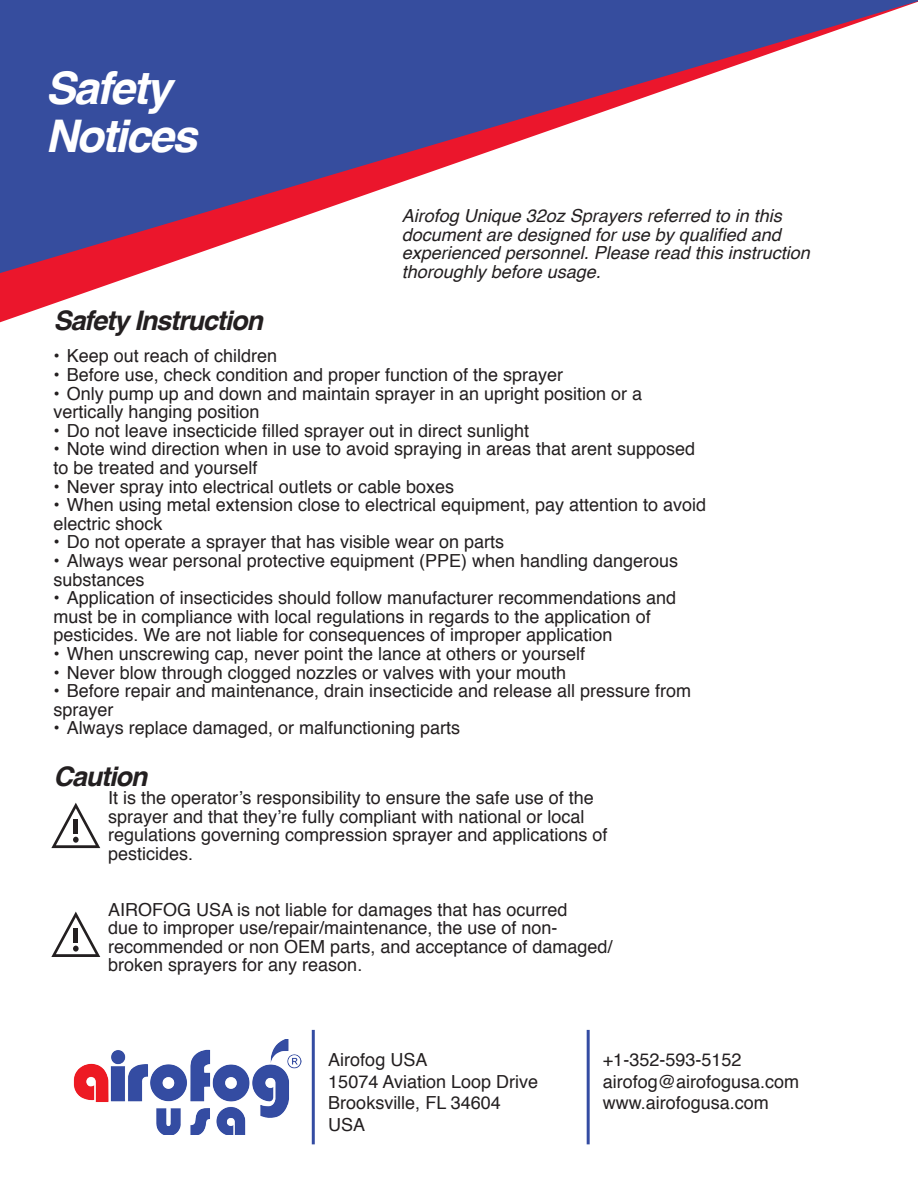
<style>
.page{position:relative;width:918px;height:1188px;background:#fff}
.page>*{position:absolute;margin:0;border:0;box-sizing:border-box;transform-origin:0 0}
.t1{font:italic 700 45px "Helvetica";letter-spacing:-.04em;color:#fff}
.t2{font:italic 700 27px "Helvetica";letter-spacing:-.04em;color:#231f20}
.t3{font:18px/18.6px "Helvetica";color:#231f20}
.t4{font:italic 18px/18.6px "Helvetica";color:#231f20}
</style>
<div class="page">
<img style="left:73px;top:1039px;width:229px;height:96px">
<hr style="left:312px;top:1030px;width:3px;height:114px;background:#344ca2">
<hr style="left:587px;top:1030px;width:3px;height:114px;background:#344ca2">
<svg style="left:0;top:274px;width:138px;height:49px"></svg>
<svg style="left:0;top:0;width:708px;height:274px;fill:#364d9e"></svg>
<svg style="left:708px;top:0;width:210px;height:75px"></svg>
<svg style="left:51px;top:803px;width:49px;height:45px"></svg>
<svg style="left:51px;top:912px;width:49px;height:45px"></svg>
<p class="t1" style="left:45px;top:51px;width:128px">Safety</p>
<p class="t1" style="left:45px;top:99px;width:153px">Notices</p>
<p class="t2" style="left:53px;top:299px;width:211px">Safety Instruction</p>
<p class="t4" style="left:402px;top:207px;width:410px">Airofog Unique 32oz Sprayers referred to in this document are designed for use by qualified and experienced personnel. Please read this instruction thoroughly before usage.</p>
<p class="t3" style="left:53px;top:347px;width:225px">• Keep out reach of children</p>
<p class="t3" style="left:53px;top:366px;width:511px">• Before use, check condition and proper function of the sprayer</p>
<p class="t3" style="left:53px;top:385px;width:590px">• Only pump up and down and maintain sprayer in an upright position or a vertically hanging position</p>
<p class="t3" style="left:53px;top:422px;width:477px">• Do not leave insecticide filled sprayer out in direct sunlight</p>
<p class="t3" style="left:53px;top:440px;width:643px">• Note wind direction when in use to avoid spraying in areas that arent supposed to be treated and yourself</p>
<p class="t3" style="left:53px;top:478px;width:402px">• Never spray into electrical outlets or cable boxes</p>
<p class="t3" style="left:53px;top:496px;width:654px">• When using metal extension close to electrical equipment, pay attention to avoid electric shock</p>
<p class="t3" style="left:53px;top:533px;width:452px">• Do not operate a sprayer that has visible wear on parts</p>
<p class="t3" style="left:53px;top:552px;width:626px">• Always wear personal protective equipment (PPE) when handling dangerous substances</p>
<p class="t3" style="left:53px;top:589px;width:624px">• Application of insecticides should follow manufacturer recommendations and must be in compliance with local regulations in regards to the application of pesticides. We are not liable for consequences of improper application</p>
<p class="t3" style="left:53px;top:645px;width:533px">• When unscrewing cap, never point the lance at others or yourself</p>
<p class="t3" style="left:53px;top:664px;width:514px">• Never blow through clogged nozzles or valves with your mouth</p>
<p class="t3" style="left:53px;top:682px;width:639px">• Before repair and maintenance, drain insecticide and release all pressure from sprayer</p>
<p class="t3" style="left:53px;top:719px;width:408px">• Always replace damaged, or malfunctioning parts</p>
<p class="t2" style="left:53px;top:754px;width:96px">Caution</p>
<p class="t3" style="left:108px;top:789px;width:501px">It is the operator’s responsibility to ensure the safe use of the sprayer and that they’re fully compliant with national or local regulations governing compression sprayer and applications of pesticides.</p>
<p class="t3" style="left:108px;top:901px;width:506px">AIROFOG USA is not liable for damages that has ocurred<br>due to improper use/repair/maintenance, the use of non&shy;recommended or non OEM parts, and acceptance of damaged/ broken sprayers for any reason.</p>
<p class="t3" style="left:328px;top:1049px;width:211px;line-height:21.6px">Airofog USA<br>15074 Aviation Loop Drive<br>Brooksville, FL 34604<br>USA</p>
<p class="t3" style="left:603px;top:1049px;width:198px;line-height:21.6px">+1-352-593-5152 airofog@airofogusa.com www.airofogusa.com</p>
</div>
